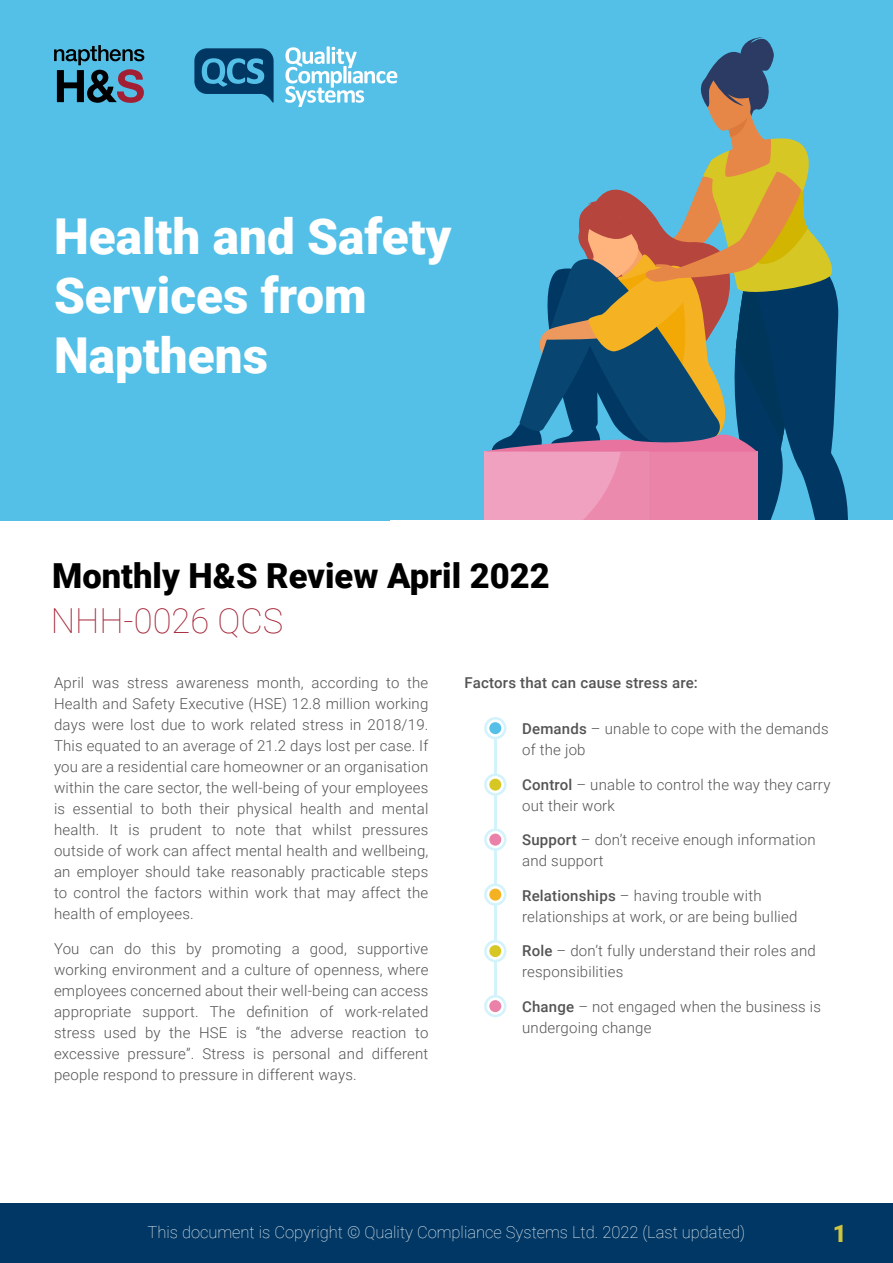
<style>
.page{position:relative;width:893px;height:1263px;background:#fff}
.page>*{position:absolute;margin:0;border:0;box-sizing:border-box;transform-origin:0 0}
.t1{font:900 49.5px/59.4px "Roboto";color:#fff}
.t2{font:900 34.5px "Roboto";color:#000}
.t3{font:100 34.5px "Roboto";color:#a32133}
.t4{font:900 24px "Roboto";color:#cfc53f}
.t5{font:100 16.5px "Roboto";color:#fff}
.t6{font:300 15px/21px "Roboto";letter-spacing:.015em;color:#545454}
.t7{font:500 15px "Roboto";letter-spacing:.015em;color:#545454}
.s1{font-weight:500}
</style>
<div class="page">
<div style="left:0;top:1203px;width:893px;height:60px;background:#003764"></div>
<div style="left:0;top:0;width:893px;height:520px;background:#54c0e8"></div>
<svg style="left:194px;top:48px;width:80px;height:55px"></svg>
<svg style="left:285px;top:46px;width:112px;height:61px"></svg>
<svg style="left:54px;top:45px;width:91px;height:58px"></svg>
<svg style="left:484px;top:717px;width:22px;height:22px"></svg>
<div style="left:489px;top:722px;width:12px;height:12px;background:#54c0e8;border-radius:50%"></div>
<svg style="left:484px;top:773px;width:22px;height:23px"></svg>
<div style="left:489px;top:779px;width:12px;height:12px;background:#d7c724;border-radius:50%"></div>
<svg style="left:484px;top:828px;width:22px;height:23px"></svg>
<div style="left:489px;top:834px;width:12px;height:12px;background:#ea81a8;border-radius:50%"></div>
<svg style="left:484px;top:883px;width:22px;height:23px"></svg>
<div style="left:489px;top:889px;width:12px;height:12px;background:#f4b223;border-radius:50%"></div>
<svg style="left:484px;top:940px;width:22px;height:22px"></svg>
<div style="left:489px;top:945px;width:12px;height:12px;background:#d7c724;border-radius:50%"></div>
<svg style="left:484px;top:995px;width:22px;height:22px"></svg>
<div style="left:489px;top:1000px;width:12px;height:12px;background:#ea81a8;border-radius:50%"></div>
<hr style="left:494px;top:738px;width:3px;height:37px;background:#d2f3fc">
<hr style="left:494px;top:794px;width:3px;height:36px;background:#d2f3fc">
<hr style="left:494px;top:850px;width:3px;height:35px;background:#d2f3fc">
<hr style="left:494px;top:905px;width:3px;height:36px;background:#d2f3fc">
<hr style="left:494px;top:960px;width:3px;height:36px;background:#d2f3fc">
<svg style="left:484px;top:37px;width:364px;height:483px"></svg>
<h1 class="t1" style="left:54px;top:205px;width:399px">Health and Safety<br>Services from<br>Napthens</h1>
<h2 class="t2" style="left:52px;top:551px;width:499px">Monthly H&amp;S Review April 2022</h2>
<h2 class="t3" style="left:51px;top:597px;width:234px">NHH-0026 QCS</h2>
<p class="t6" style="left:54px;top:672px;width:376px;text-align:justify">April was stress awareness month, according to the Health and Safety Executive (HSE) 12.8 million working days were lost due to work related stress in 2018/19.<br>This equated to an average of 21.2 days lost per case. If you are a residential care homeowner or an organisation within the care sector, the well-being of your employees is essential to both their physical health and mental health. It is prudent to note that whilst pressures outside of work can affect mental health and wellbeing, an employer should take reasonably practicable steps to control the factors within work that may affect the health of employees.</p>
<p class="t6" style="left:54px;top:937px;width:376px;text-align:justify">You can do this by promoting a good, supportive working environment and a culture of openness, where employees concerned about their well-being can access appropriate support. The definition of work-related stress used by the HSE is “the adverse reaction to excessive pressure”. Stress is personal and different people respond to pressure in different ways.</p>
<p class="t7" style="left:465px;top:672px;width:235px">Factors that can cause stress are:</p>
<p class="t6" style="left:522px;top:718px;width:308px"><span class="s1">Demands</span> – unable to cope with the demands of the job</p>
<p class="t6" style="left:522px;top:773px;width:310px"><span class="s1">Control</span> – unable to control the way they carry out their work</p>
<p class="t6" style="left:522px;top:829px;width:295px"><span class="s1">Support</span> – don’t receive enough information and support</p>
<p class="t6" style="left:522px;top:884px;width:277px"><span class="s1">Relationships</span> – having trouble with relationships at work, or are being bullied</p>
<p class="t6" style="left:522px;top:940px;width:295px"><span class="s1">Role</span> – don’t fully understand their roles and responsibilities</p>
<p class="t6" style="left:522px;top:995px;width:300px"><span class="s1">Change</span> – not engaged when the business is undergoing change</p>
<p class="t5" style="left:148px;top:1220px;width:599px">This document is Copyright © Quality Compliance Systems Ltd. 2022 (Last updated)</p>
<h3 class="t4" style="left:833px;top:1217px;width:15px">1</h3>
</div>
